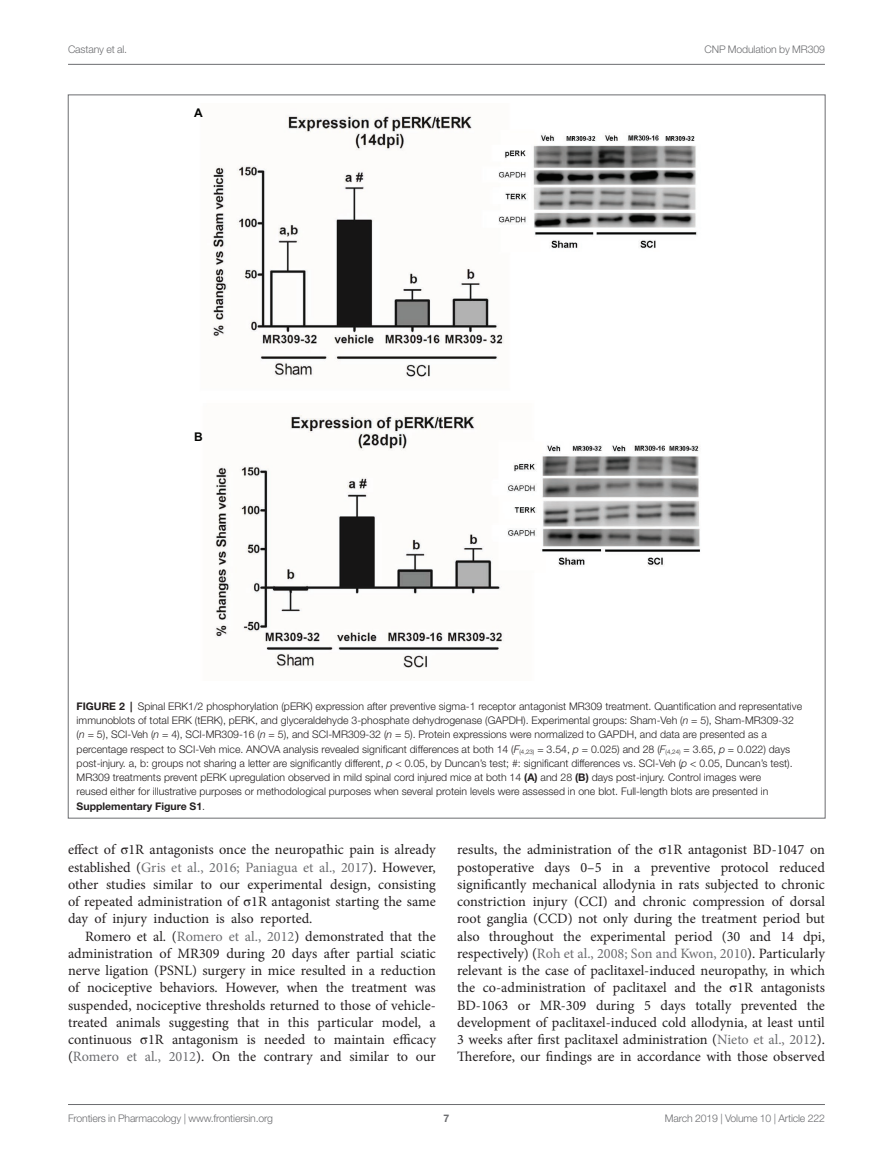
<style>
.page{position:relative;width:893px;height:1170px;background:#fff}
.page>*{position:absolute;margin:0;border:0;box-sizing:border-box;transform-origin:0 0}
.TEXT{font:14.25px/17.2px "Minion Pro";color:#231f20;text-align:justify}
.t1{font:700 12px "Arial";color:#040503}
.FIG_LEG{font:300 10.5px/14.2px "Helvetica Neue LT Std";color:#231f20}
.t2{font:300 10.5px "Helvetica Neue LT Std";letter-spacing:-.015em;color:#6c6d70}
.t3{font:700 10.5px "Helvetica Neue LT Std";color:#6c6d70}
.s1{font-weight:700}
.s2{font-style:italic}
.s3{font-family:"STIX General"}
.s4{color:#6c6d70}
</style>
<div class="page">
<hr style="left:68px;top:64px;width:757px;height:1px;background:#6c6d70">
<hr style="left:68px;top:1104px;width:757px;height:1px;background:#6c6d70">
<img style="left:213px;top:115px;width:487px;height:553px">
<p class="t2" style="left:68px;top:42px;width:61px">Castany et al.</p>
<p class="t2" style="left:704px;top:42px;width:122px">CNP Modulation by MR309</p>
<p class="t1" style="left:194px;top:105px;width:10px">A</p>
<p class="t1" style="left:194px;top:429px;width:10px">B</p>
<p class="FIG_LEG" style="left:77px;top:698px;width:727px"><span class="s1">FIGURE 2 |</span> Spinal ERK1/2 phosphorylation (pERK) expression after preventive sigma-1 receptor antagonist MR309 treatment. Quantification and representative immunoblots of total ERK (tERK), pERK, and glyceraldehyde 3-phosphate dehydrogenase (GAPDH). Experimental groups: Sham-Veh (<span class="s2">n</span> = 5), Sham-MR309-32 (<span class="s2">n</span> = 5), SCI-Veh (<span class="s2">n</span> = 4), SCI-MR309-16 (<span class="s2">n</span> = 5), and SCI-MR309-32 (<span class="s2">n</span> = 5). Protein expressions were normalized to GAPDH, and data are presented as a percentage respect to SCI-Veh mice. ANOVA analysis revealed significant differences at both 14 (<span class="s2">F</span><sub>(4,23)</sub> = 3.54, <span class="s2">p</span> = 0.025) and 28 (<span class="s2">F</span><sub>(4,24)</sub> = 3.65, <span class="s2">p</span> = 0.022) days post-injury. a, b: groups not sharing a letter are significantly different, <span class="s2">p</span> &lt; 0.05, by Duncan’s test; #: significant differences vs. SCI-Veh (<span class="s2">p</span> &lt; 0.05, Duncan’s test).<br>MR309 treatments prevent pERK upregulation observed in mild spinal cord injured mice at both 14 <span class="s1">(A)</span> and 28 <span class="s1">(B)</span> days post-injury. Control images were<br>reused either for illustrative purposes or methodological purposes when several protein levels were assessed in one blot. Full-length blots are presented in <span class="s1">Supplementary Figure S1</span>.</p>
<p class="TEXT" style="left:68px;top:841px;width:369px">effect of <span class="s3">σ</span>1R antagonists once the neuropathic pain is already established (<span class="s4">Gris et al., 2016; Paniagua et al., 2017</span>). However, other studies similar to our experimental design, consisting of repeated administration of <span class="s3">σ</span>1R antagonist starting the same day of injury induction is also reported.</p>
<p class="TEXT" style="left:68px;top:927px;width:369px;text-indent:17px">Romero et al. (<span class="s4">Romero et al., 2012</span>) demonstrated that the administration of MR309 during 20 days after partial sciatic nerve ligation (PSNL) surgery in mice resulted in a reduction of nociceptive behaviors. However, when the treatment was suspended, nociceptive thresholds returned to those of vehicle&shy;treated animals suggesting that in this particular model, a continuous <span class="s3">σ</span>1R antagonism is needed to maintain efficacy (<span class="s4">Romero et al., 2012</span>). On the contrary and similar to our</p>
<p class="TEXT" style="left:457px;top:841px;width:369px">results, the administration of the <span class="s3">σ</span>1R antagonist BD-1047 on postoperative days 0–5 in a preventive protocol reduced significantly mechanical allodynia in rats subjected to chronic constriction injury (CCI) and chronic compression of dorsal root ganglia (CCD) not only during the treatment period but also throughout the experimental period (30 and 14 dpi, respectively) (<span class="s4">Roh et al., 2008; Son and Kwon, 2010</span>). Particularly relevant is the case of paclitaxel-induced neuropathy, in which the co-administration of paclitaxel and the <span class="s3">σ</span>1R antagonists BD-1063 or MR-309 during 5 days totally prevented the development of paclitaxel-induced cold allodynia, at least until 3 weeks after first paclitaxel administration (<span class="s4">Nieto et al., 2012</span>).<br>Therefore, our findings are in accordance with those observed</p>
<p class="t2" style="left:68px;top:1111px;width:207px">Frontiers in Pharmacology | www.frontiersin.org</p>
<p class="t3" style="left:444px;top:1111px;width:7px">7</p>
<p class="t2" style="left:665px;top:1111px;width:161px">March 2019 | Volume 10 | Article 222</p>
</div>
